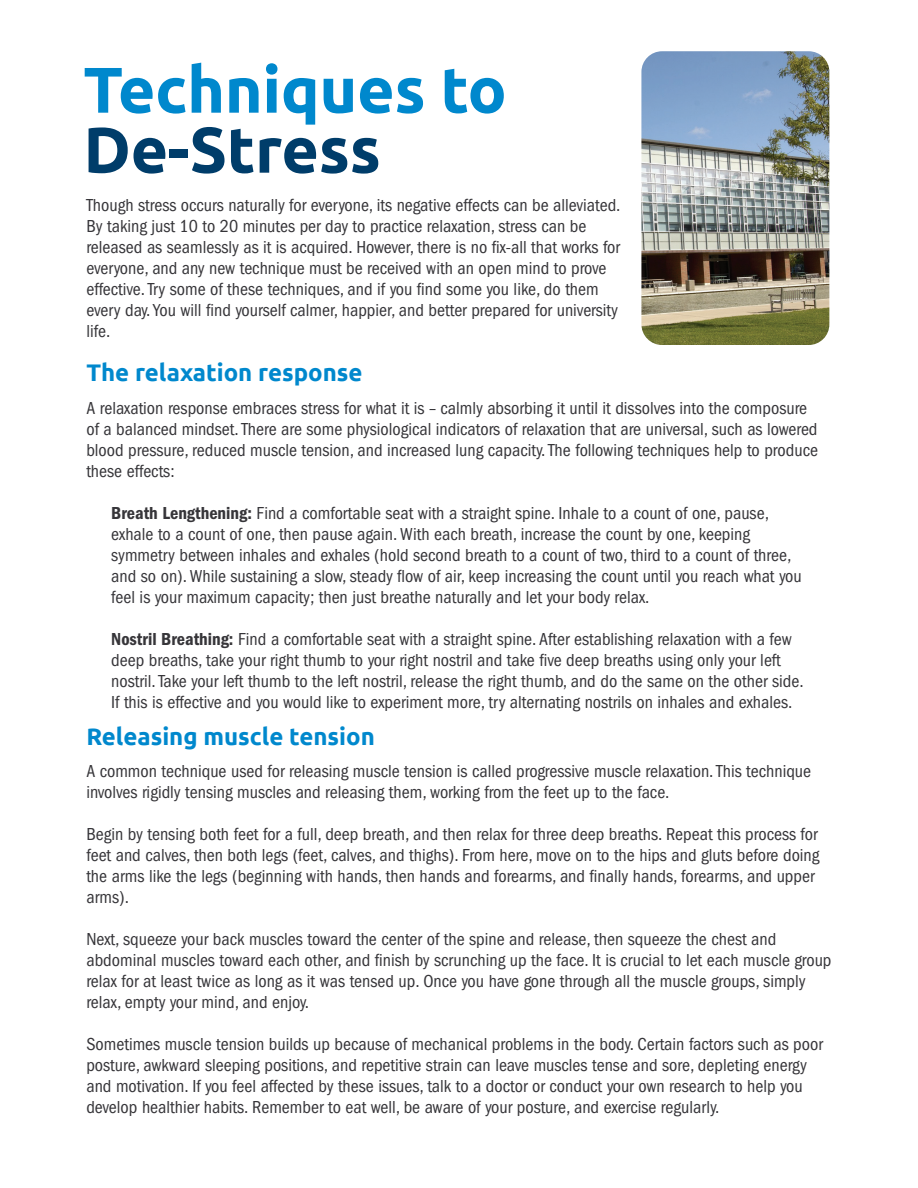
<style>
.page{position:relative;width:918px;height:1188px;background:#fff}
.page>*{position:absolute;margin:0;border:0;box-sizing:border-box;transform-origin:0 0}
.t1{font:700 64.5px "Ubuntu";letter-spacing:-.005em;color:#0088cd}
.t2{font:700 64.5px "Ubuntu";letter-spacing:-.005em;color:#003d6a}
.t3{font:700 24px "Ubuntu";color:#0088cd}
.t4{font:condensed 18px/21px "ITC Franklin Gothic Std";color:#363539}
.s1{font-family:"ITC Franklin Gothic Std Dm Cd";font-stretch:normal}
</style>
<div class="page">
<img style="left:641px;top:51px;width:188px;height:294px">
<h1 class="t1" style="left:83px;top:51px;width:425px">Techniques to</h1>
<h1 class="t2" style="left:83px;top:111px;width:299px">De-Stress</h1>
<p class="t4" style="left:86px;top:195px;width:536px">Though stress occurs naturally for everyone, its negative effects can be alleviated.<br>By taking just 10 to 20 minutes per day to practice relaxation, stress can be released as seamlessly as it is acquired. However, there is no fix-all that works for everyone, and any new technique must be received with an open mind to prove effective. Try some of these techniques, and if you find some you like, do them every day. You will find yourself calmer, happier, and better prepared for university life.</p>
<h2 class="t3" style="left:86px;top:358px;width:278px">The relaxation response</h2>
<p class="t4" style="left:86px;top:398px;width:733px">A relaxation response embraces stress for what it is – calmly absorbing it until it dissolves into the composure of a balanced mindset. There are some physiological indicators of relaxation that are universal, such as lowered blood pressure, reduced muscle tension, and increased lung capacity. The following techniques help to produce these effects:</p>
<p class="t4" style="left:111px;top:503px;width:692px"><span class="s1">Breath Lengthening:</span> Find a comfortable seat with a straight spine. Inhale to a count of one, pause, exhale to a count of one, then pause again. With each breath, increase the count by one, keeping symmetry between inhales and exhales (hold second breath to a count of two, third to a count of three, and so on). While sustaining a slow, steady flow of air, keep increasing the count until you reach what you feel is your maximum capacity; then just breathe naturally and let your body relax.</p>
<p class="t4" style="left:111px;top:629px;width:694px"><span class="s1">Nostril Breathing:</span> Find a comfortable seat with a straight spine. After establishing relaxation with a few deep breaths, take your right thumb to your right nostril and take five deep breaths using only your left nostril. Take your left thumb to the left nostril, release the right thumb, and do the same on the other side.<br>If this is effective and you would like to experiment more, try alternating nostrils on inhales and exhales.</p>
<h2 class="t3" style="left:86px;top:722px;width:290px">Releasing muscle tension</h2>
<p class="t4" style="left:86px;top:760px;width:726px">A common technique used for releasing muscle tension is called progressive muscle relaxation. This technique involves rigidly tensing muscles and releasing them, working from the feet up to the face.</p>
<p class="t4" style="left:86px;top:823px;width:735px">Begin by tensing both feet for a full, deep breath, and then relax for three deep breaths. Repeat this process for feet and calves, then both legs (feet, calves, and thighs). From here, move on to the hips and gluts before doing the arms like the legs (beginning with hands, then hands and forearms, and finally hands, forearms, and upper arms).</p>
<p class="t4" style="left:86px;top:928px;width:747px">Next, squeeze your back muscles toward the center of the spine and release, then squeeze the chest and abdominal muscles toward each other, and finish by scrunching up the face. It is crucial to let each muscle group relax for at least twice as long as it was tensed up. Once you have gone through all the muscle groups, simply relax, empty your mind, and enjoy.</p>
<p class="t4" style="left:86px;top:1033px;width:738px">Sometimes muscle tension builds up because of mechanical problems in the body. Certain factors such as poor posture, awkward sleeping positions, and repetitive strain can leave muscles tense and sore, depleting energy and motivation. If you feel affected by these issues, talk to a doctor or conduct your own research to help you develop healthier habits. Remember to eat well, be aware of your posture, and exercise regularly.</p>
</div>
